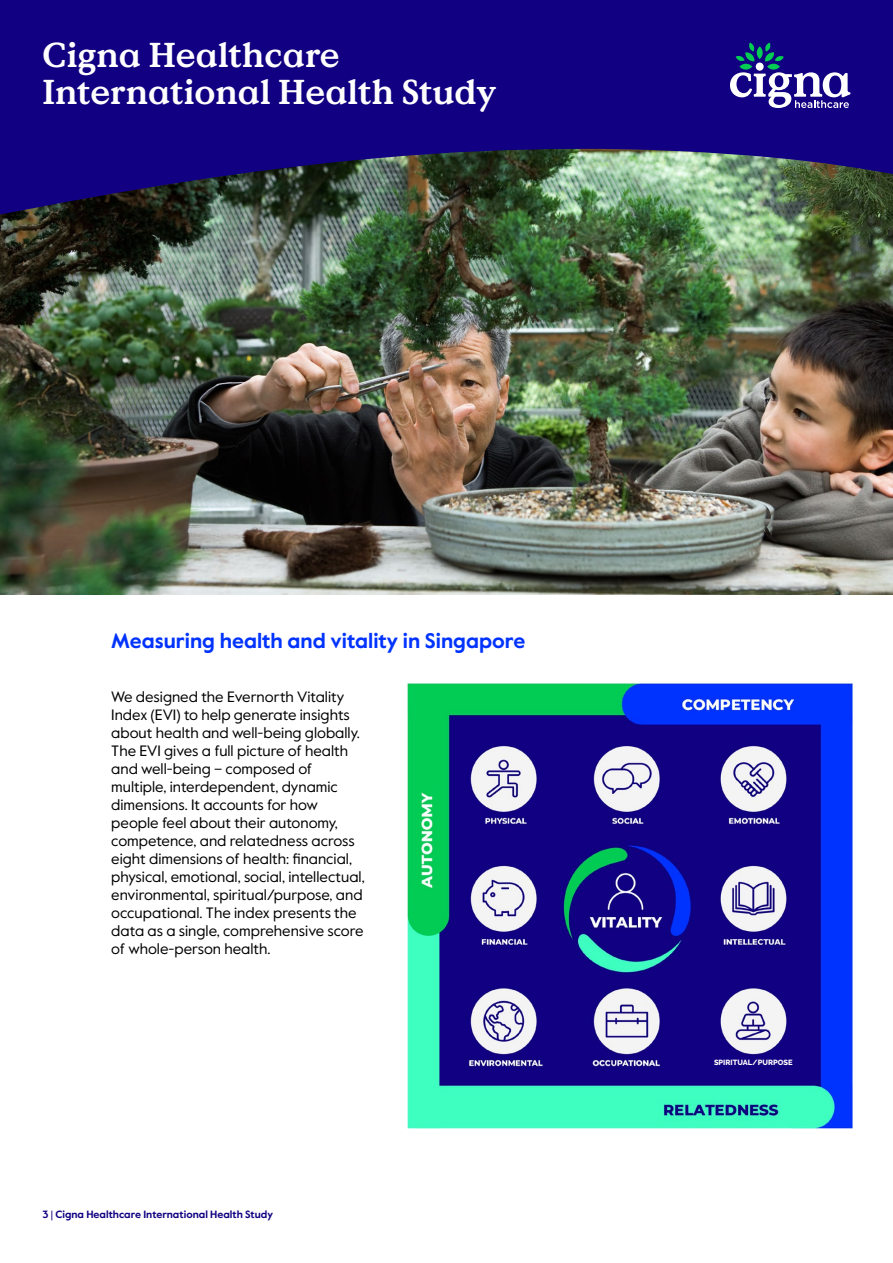
<style>
.page{position:relative;width:893px;height:1263px;background:#fff}
.page>*{position:absolute;margin:0;border:0;box-sizing:border-box;transform-origin:0 0}
.t1{font:700 34.5px/36.3px "Value Serif Pro";color:#fff}
.t2{font:700 21px "Value Sans Pro";color:#03f}
.t3{font:15px/18px "Value Sans Pro";color:#000}
.t4{font:700 10.5px "Value Sans Pro";color:#110081}
.t5{font:800 7.5px "Raleway";color:#fff}
.s1{font-weight:400}
</style>
<div class="page">
<img style="left:0;top:217px;width:893px;height:377px">
<svg style="left:0;top:0;width:893px;height:217px;background:#201974"></svg>
<svg style="left:730px;top:43px;width:120px;height:65px"></svg>
<img style="left:407px;top:683px;width:446px;height:446px">
<div style="left:705px;top:1058px;width:96px;height:14px;background:#110081"></div>
<h1 class="t1" style="left:43px;top:39px;width:455px">Cigna Healthcare<br>International Health Study</h1>
<h2 class="t2" style="left:111px;top:628px;width:416px">Measuring health and vitality in Singapore</h2>
<p class="t3" style="left:111px;top:688px;width:255px">We designed the Evernorth Vitality Index (EVI) to help generate insights about health and well-being globally.<br>The EVI gives a full picture of health and well-being – composed of multiple, interdependent, dynamic dimensions. It accounts for how people feel about their autonomy, competence, and relatedness across eight dimensions of health: financial, physical, emotional, social, intellectual, environmental, spiritual/purpose, and occupational. The index presents the data as a single, comprehensive score of whole-person health.</p>
<p class="t4" style="left:43px;top:1208px;width:232px">3 <span class="s1">|</span> Cigna Healthcare International Health Study</p>
<p class="t5" style="left:714px;top:1058px;width:80px">SPIRITUAL/PURPOSE</p>
</div>
